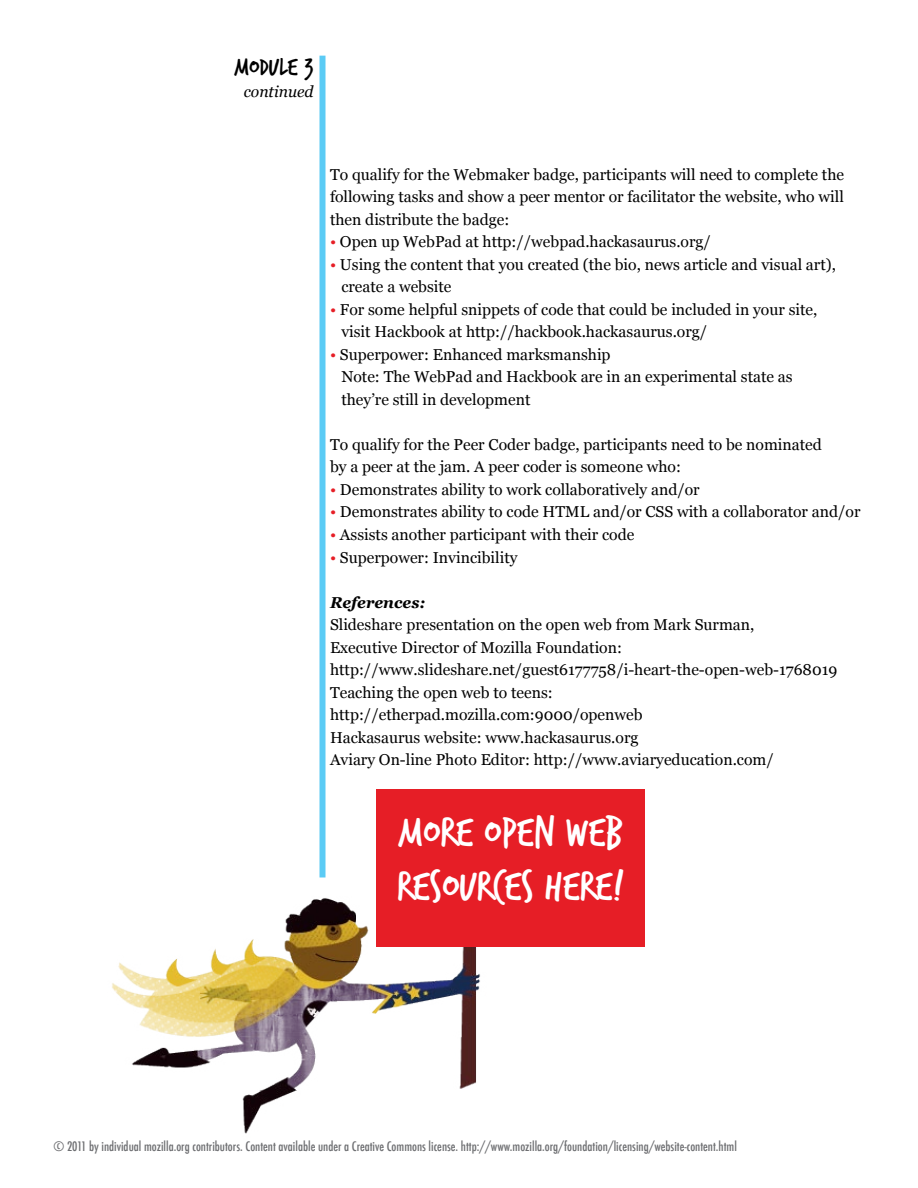
<style>
.page{position:relative;width:918px;height:1188px;background:#fff}
.page>*{position:absolute;margin:0;border:0;box-sizing:border-box;transform-origin:0 0}
.t1{font:45.15px/54.2px "Trash Hand";color:#fff}
.t2{font:27px "Trash Hand";color:#000}
.t3{font:15.75px/22.5px "Georgia";color:#000}
.t4{font:italic 700 15.75px "Georgia";color:#000}
.t5{font:italic 15.75px "Georgia";color:#000}
.t6{font:500 condensed 12.75px "Futura";color:#6d6e71}
.s1{color:#e61e26}
</style>
<div class="page">
<div style="left:320px;top:56px;width:6px;height:821px;background:#5bcbf5"></div>
<img style="left:112px;top:789px;width:533px;height:345px">
<div style="left:377px;top:789px;width:268px;height:157px;background:#e61e26"></div>
<h2 class="t2" style="left:234px;top:54px;width:81px">MODULE 3</h2>
<p class="t5" style="left:244px;top:82px;width:71px">continued</p>
<p class="t3" style="left:330px;top:164px;width:516px;text-align:justify">To qualify for the Webmaker badge, participants will need to complete the following tasks and show a peer mentor or facilitator the website, who will then distribute the badge:</p>
<p class="t3" style="left:330px;top:231px;width:382px"><span class="s1">•</span> Open up WebPad at http://webpad.hackasaurus.org/</p>
<p class="t3" style="left:341px;top:254px;width:496px;text-indent:-11px"><span class="s1">•</span> Using the content that you created (the bio, news article and visual art), create a website</p>
<p class="t3" style="left:341px;top:299px;width:478px;text-indent:-11px"><span class="s1">•</span> For some helpful snippets of code that could be included in your site, visit Hackbook at http://hackbook.hackasaurus.org/</p>
<p class="t3" style="left:341px;top:344px;width:453px;text-indent:-11px"><span class="s1">•</span> Superpower: Enhanced marksmanship<br>Note: The WebPad and Hackbook are in an experimental state as they’re still in development</p>
<p class="t3" style="left:330px;top:434px;width:493px">To qualify for the Peer Coder badge, participants need to be nominated by a peer at the jam. A peer coder is someone who:</p>
<p class="t3" style="left:330px;top:479px;width:371px"><span class="s1">•</span> Demonstrates ability to work collaboratively and/or</p>
<p class="t3" style="left:330px;top:501px;width:532px"><span class="s1">•</span> Demonstrates ability to code HTML and/or CSS with a collaborator and/or</p>
<p class="t3" style="left:330px;top:524px;width:306px"><span class="s1">•</span> Assists another participant with their code</p>
<p class="t3" style="left:330px;top:546px;width:189px"><span class="s1">•</span> Superpower: Invincibility</p>
<p class="t4" style="left:330px;top:592px;width:97px">References:</p>
<p class="t3" style="left:330px;top:614px;width:509px">Slideshare presentation on the open web from Mark Surman,<br>Executive Director of Mozilla Foundation: http://www.slideshare.net/guest6177758/i-heart-the-open-web-1768019<br>Teaching the open web to teens: http://etherpad.mozilla.com:9000/openweb<br>Hackasaurus website: www.hackasaurus.org<br>Aviary On-line Photo Editor: http://www.aviaryeducation.com/</p>
<h1 class="t1" style="left:397px;top:807px;width:229px">MORE OPEN WEB<br>RESOURCES HERE!</h1>
<p class="t6" style="left:54px;top:1138px;width:685px">© 2011 by individual mozilla.org contributors. Content available under a Creative Commons license. http://www.mozilla.org/foundation/licensing/website-content.html</p>
</div>
